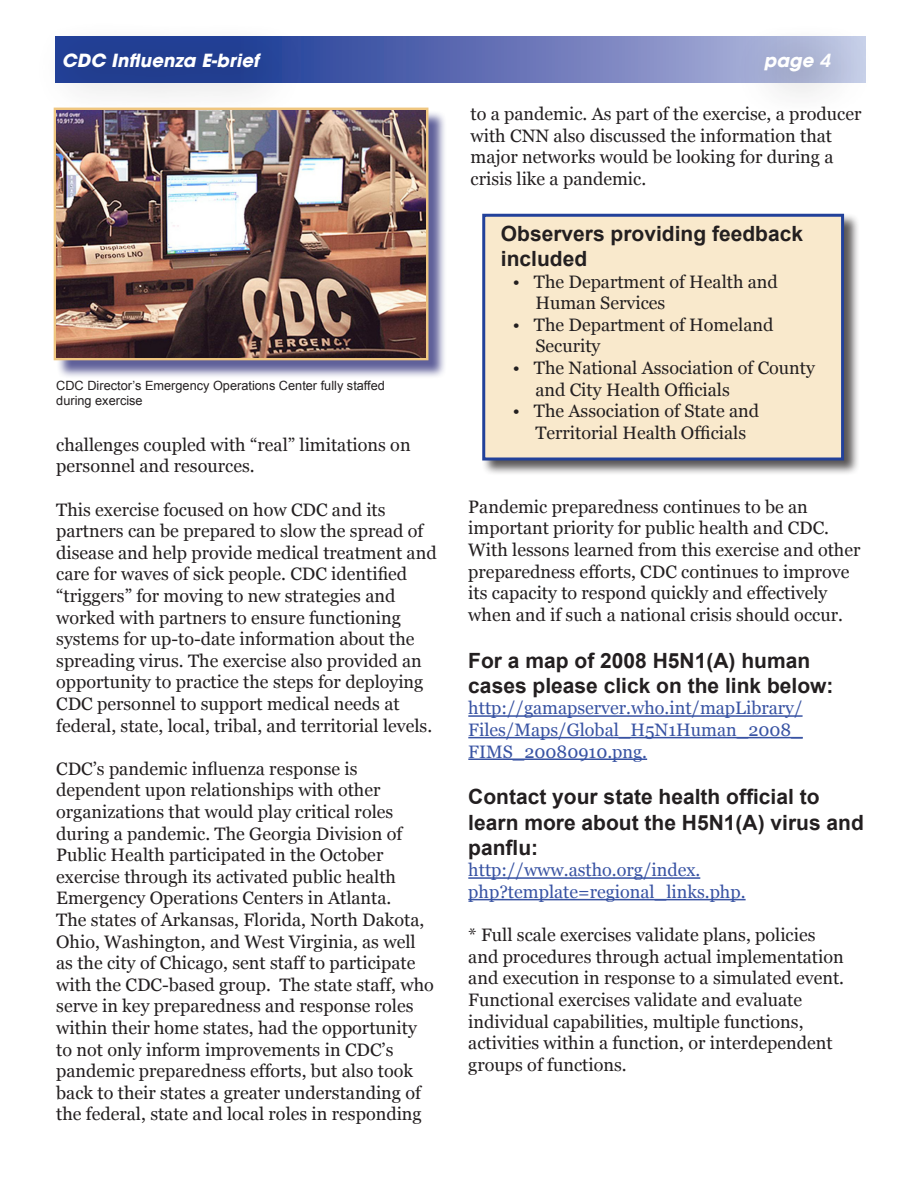
<style>
.page{position:relative;width:918px;height:1188px;background:#fff}
.page>*{position:absolute;margin:0;border:0;box-sizing:border-box;transform-origin:0 0}
.heading3{font:700 21px/25.2px "Arial";color:#231f20}
.body{font:18px/21.6px "Georgia";color:#231f20}
.unordered_list{font:18px/21.6px "Georgia";color:#231f20}
.body-2{font:18px/21.6px "Georgia";color:#3853a3;text-align:justify}
.t1{font:italic 700 18px "ITC Avant Garde Std";letter-spacing:.01em;color:#fff}
.t2{font:12.75px/15.3px "Arial";color:#231f20}
.s1{font-weight:600}
</style>
<div class="page">
<div style="left:481px;top:213px;width:392px;height:272px;background:#231f20;opacity:.75"></div>
<div style="left:482px;top:214px;width:362px;height:246px;background:#f9e9cc;border:3px solid #22419a"></div>
<div style="left:26px;top:16px;width:892px;height:130px;background:#231f20;opacity:.75"></div>
<hr style="left:468px;top:715px;width:335px;height:2px;background:#3853a3">
<hr style="left:468px;top:737px;width:335px;height:1px;background:#3853a3">
<hr style="left:468px;top:758px;width:179px;height:2px;background:#3853a3">
<hr style="left:468px;top:877px;width:232px;height:2px;background:#3853a3">
<hr style="left:468px;top:899px;width:278px;height:1px;background:#3853a3">
<div style="left:56px;top:110px;width:397px;height:275px;background:#2a2b78;opacity:.75"></div>
<div style="left:54px;top:108px;width:374px;height:252px;border:7px solid #efc680"></div>
<img style="left:57px;top:111px;width:368px;height:246px">
<p class="t1" style="left:62px;top:49px;width:199px">CDC Influenza E-brief</p>
<p class="t1" style="left:764px;top:49px;width:68px">page <span class="s1">4</span></p>
<p class="t2" style="left:56px;top:378px;width:330px">CDC Director’s Emergency Operations Center fully staffed during exercise</p>
<p class="body" style="left:56px;top:434px;width:356px">challenges coupled with “real” limitations on personnel and resources.</p>
<p class="body" style="left:56px;top:499px;width:382px">This exercise focused on how CDC and its partners can be prepared to slow the spread of disease and help provide medical treatment and care for waves of sick people. CDC identified “triggers” for moving to new strategies and worked with partners to ensure functioning systems for up-to-date information about the spreading virus. The exercise also provided an opportunity to practice the steps for deploying CDC personnel to support medical needs at federal, state, local, tribal, and territorial levels.</p>
<p class="body" style="left:56px;top:758px;width:379px">CDC’s pandemic influenza response is dependent upon relationships with other organizations that would play critical roles during a pandemic. The Georgia Division of Public Health participated in the October exercise through its activated public health Emergency Operations Centers in Atlanta.<br>The states of Arkansas, Florida, North Dakota, Ohio, Washington, and West Virginia, as well as the city of Chicago, sent staff to participate with the CDC-based group. The state staff, who serve in key preparedness and response roles within their home states, had the opportunity to not only inform improvements in CDC’s pandemic preparedness efforts, but also took back to their states a greater understanding of the federal, state and local roles in responding</p>
<p class="body" style="left:471px;top:103px;width:392px">to a pandemic. As part of the exercise, a producer with CNN also discussed the information that major networks would be looking for during a crisis like a pandemic.</p>
<p class="heading3" style="left:501px;top:221px;width:304px">Observers providing feedback included</p>
<p class="unordered_list" style="left:535px;top:270px;width:244px;text-indent:-22px">• The Department of Health and<br>Human Services</p>
<p class="unordered_list" style="left:535px;top:314px;width:240px;text-indent:-22px">• The Department of Homeland<br>Security</p>
<p class="unordered_list" style="left:535px;top:357px;width:281px;text-indent:-22px">• The National Association of County and City Health Officials</p>
<p class="unordered_list" style="left:513px;top:400px;width:248px;text-align:center">• The Association of State and<br>Territorial Health Officials</p>
<p class="body" style="left:468px;top:496px;width:394px">Pandemic preparedness continues to be an important priority for public health and CDC.<br>With lessons learned from this exercise and other preparedness efforts, CDC continues to improve its capacity to respond quickly and effectively when and if such a national crisis should occur.</p>
<p class="heading3" style="left:468px;top:648px;width:367px">For a map of 2008 H5N1(A) human cases please click on the link below:</p>
<p class="body-2" style="left:468px;top:697px;width:336px">http://gamapserver.who.int/mapLibrary/ Files/Maps/Global_H5N1Human_2008_ FIMS_20080910.png.</p>
<p class="heading3" style="left:468px;top:785px;width:397px">Contact your state health official to learn more about the H5N1(A) virus and panflu:</p>
<p class="body-2" style="left:468px;top:859px;width:279px">http://www.astho.org/index. php?template=regional_links.php.</p>
<p class="body" style="left:468px;top:924px;width:377px">* Full scale exercises validate plans, policies and procedures through actual implementation and execution in response to a simulated event.<br>Functional exercises validate and evaluate individual capabilities, multiple functions, activities within a function, or interdependent groups of functions.</p>
</div>
